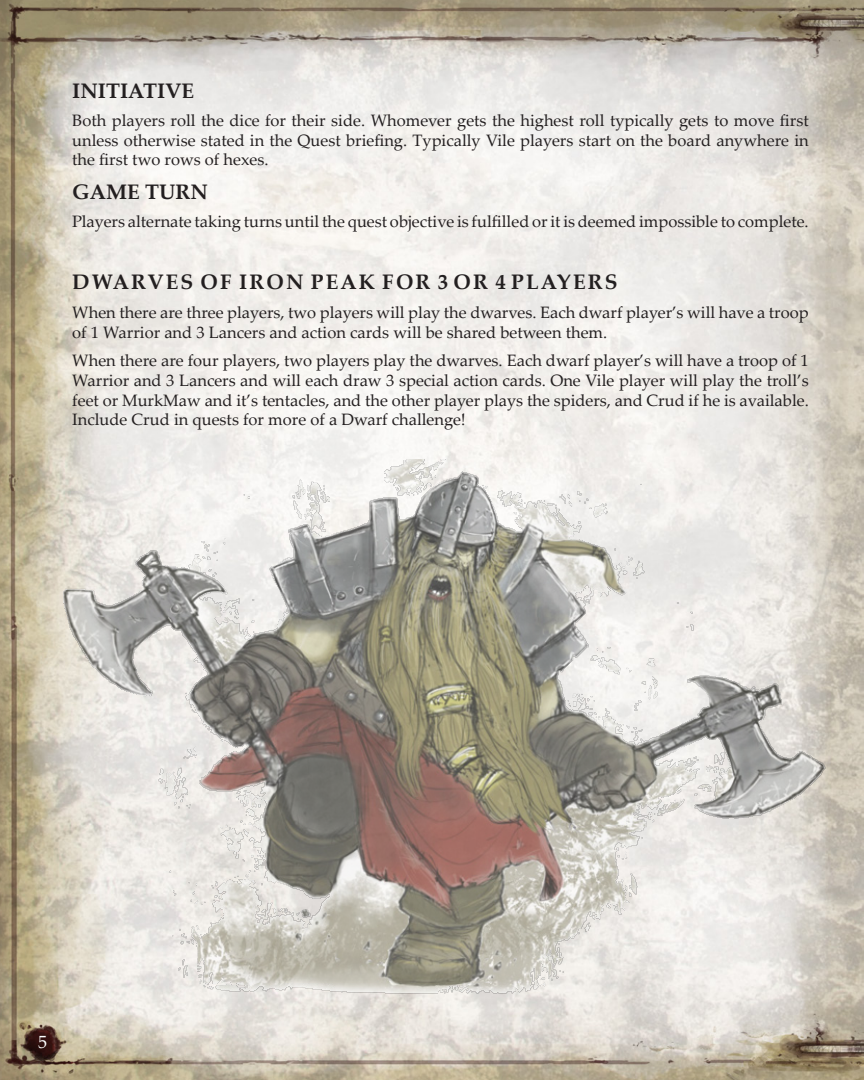
<style>
.page{position:relative;width:864px;height:1080px;background:#fff}
.page>*{position:absolute;margin:0;border:0;box-sizing:border-box;transform-origin:0 0}
.H1_WHITE{font:700 21px "Palatino Linotype";letter-spacing:.1em;color:#231f20}
.H1_WHITE-2{font:700 21px "Palatino Linotype";color:#231f20}
.Body_text{font:700 21px "Palatino Linotype";color:#231f20}
.t1{font:18px "Palatino Linotype";color:#fff}
.Body_text-2{font:16.5px/19.8px "Palatino Linotype";color:#231f20;text-align:justify}
</style>
<div class="page">
<img style="left:0;top:0;width:864px;height:1080px">
<img style="left:37px;top:460px;width:801px;height:549px">
<p class="H1_WHITE-2" style="left:72px;top:76px;width:124px">INITIATIVE</p>
<p class="Body_text-2" style="left:72px;top:110px;width:738px">Both players roll the dice for their side. Whomever gets the highest roll typically gets to move first unless otherwise stated in the Quest briefing. Typically Vile players start on the board anywhere in the first two rows of hexes.</p>
<p class="Body_text" style="left:72px;top:177px;width:137px">GAME TURN</p>
<p class="Body_text-2" style="left:72px;top:211px;width:738px">Players alternate taking turns until the quest objective is fulfilled or it is deemed impossible to complete.</p>
<h1 class="H1_WHITE" style="left:72px;top:267px;width:547px">DWARVES OF IRON PEAK FOR 3 OR 4 PLAYERS</h1>
<p class="Body_text-2" style="left:72px;top:302px;width:738px">When there are three players, two players will play the dwarves. Each dwarf player’s will have a troop of 1 Warrior and 3 Lancers and action cards will be shared between them.</p>
<p class="Body_text-2" style="left:72px;top:350px;width:738px">When there are four players, two players play the dwarves. Each dwarf player’s will have a troop of 1<br>Warrior and 3 Lancers and will each draw 3 special action cards. One Vile player will play the troll’s feet or MurkMaw and it’s tentacles, and the other player plays the spiders, and Crud if he is available.<br>Include Crud in quests for more of a Dwarf challenge!</p>
<p class="t1" style="left:38px;top:1029px;width:10px">5</p>
</div>
